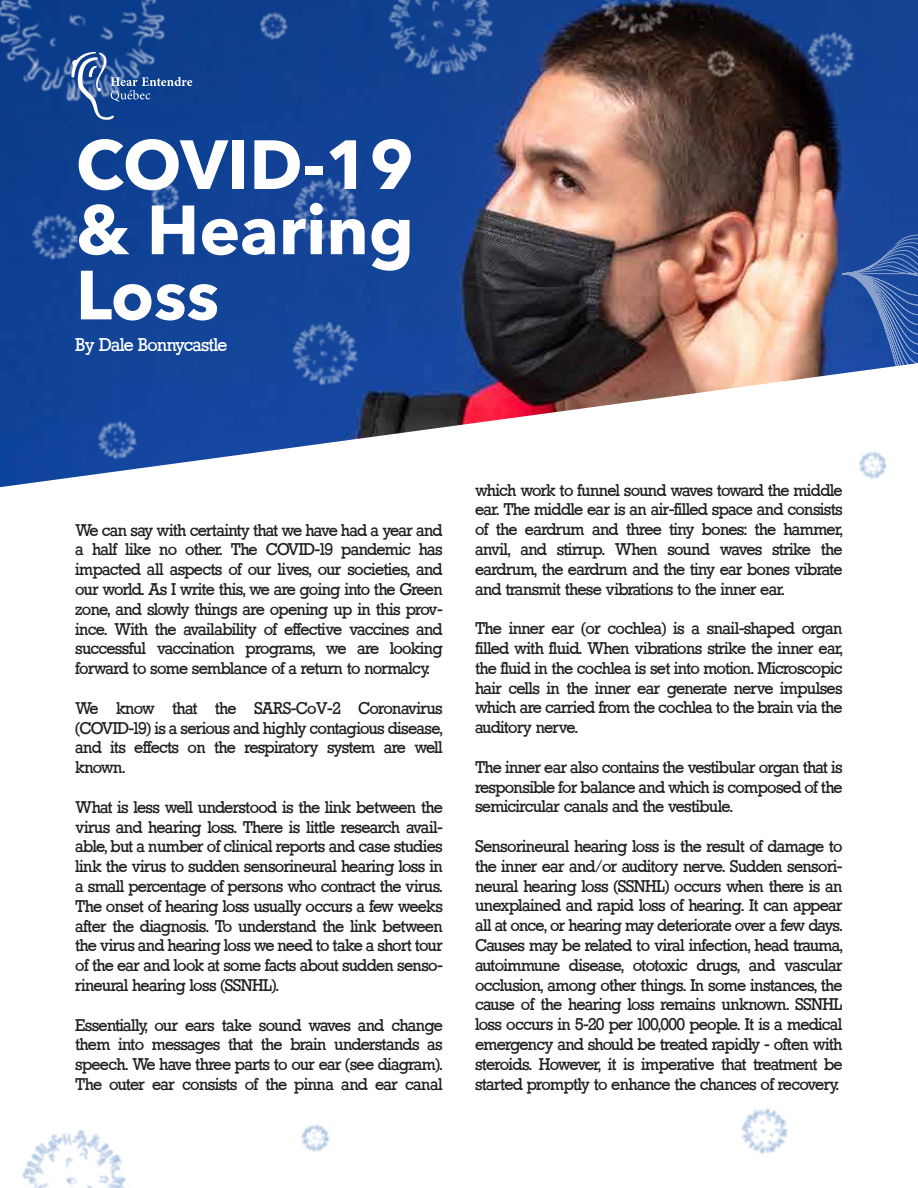
<style>
.page{position:relative;width:918px;height:1188px;background:#fff}
.page>*{position:absolute;margin:0;border:0;box-sizing:border-box;transform-origin:0 0}
.t1{font:700 68.7px/65.2px "Avenir Next LT Pro";color:#fff;text-align:justify}
.t2{font:18px "Rockwell";color:#fff}
.t3{font:16.5px/19.8px "Rockwell";color:#231f20;text-align:justify}
</style>
<div class="page">
<img style="left:0;top:0;width:842px;height:487px">
<img style="left:0;top:0;width:218px;height:154px">
<img style="left:241px;top:124px;width:169px;height:144px">
<img style="left:0;top:161px;width:131px;height:151px">
<img style="left:788px;top:0;width:54px;height:130px">
<img style="left:653px;top:0;width:135px;height:130px">
<div style="left:206px;top:0;width:130px;height:93px;background:#0e3f8f"></div>
<div style="left:98px;top:130px;width:134px;height:134px;background:#104195"></div>
<img style="left:547px;top:0;width:178px;height:87px">
<img style="left:336px;top:0;width:209px;height:127px">
<img style="left:239px;top:268px;width:171px;height:170px">
<img style="left:44px;top:368px;width:146px;height:115px">
<img style="left:741px;top:1108px;width:47px;height:46px">
<img style="left:301px;top:1124px;width:29px;height:28px">
<img style="left:805px;top:398px;width:82px;height:89px">
<img style="left:22px;top:1130px;width:104px;height:58px">
<svg style="left:842px;top:0;width:76px;height:413px"></svg>
<svg style="left:71px;top:52px;width:121px;height:68px"></svg>
<h1 class="t1" style="left:76px;top:132px;width:340px">COVID-19 &amp; Hearing Loss</h1>
<p class="t2" style="left:76px;top:335px;width:153px">By Dale Bonnycastle</p>
<p class="t3" style="left:76px;top:520px;width:368px">We can say with certainty that we have had a year and a half like no other. The COVID-19 pandemic has impacted all aspects of our lives, our societies, and our world. As I write this, we are going into the Green zone, and slowly things are opening up in this prov&shy;ince. With the availability of effective vaccines and successful vaccination programs, we are looking forward to some semblance of a return to normalcy.</p>
<p class="t3" style="left:76px;top:698px;width:368px">We know that the SARS-CoV-2 Coronavirus (COVID-19) is a serious and highly contagious disease, and its effects on the respiratory system are well known.</p>
<p class="t3" style="left:76px;top:797px;width:368px">What is less well understood is the link between the virus and hearing loss. There is little research avail&shy;able, but a number of clinical reports and case studies link the virus to sudden sensorineural hearing loss in a small percentage of persons who contract the virus.<br>The onset of hearing loss usually occurs a few weeks after the diagnosis. To understand the link between the virus and hearing loss we need to take a short tour of the ear and look at some facts about sudden senso&shy;rineural hearing loss (SSNHL).</p>
<p class="t3" style="left:76px;top:1015px;width:368px">Essentially, our ears take sound waves and change them into messages that the brain understands as speech. We have three parts to our ear (see diagram).<br>The outer ear consists of the pinna and ear canal</p>
<p class="t3" style="left:475px;top:480px;width:368px">which work to funnel sound waves toward the middle ear. The middle ear is an air-filled space and consists of the eardrum and three tiny bones: the hammer, anvil, and stirrup. When sound waves strike the eardrum, the eardrum and the tiny ear bones vibrate and transmit these vibrations to the inner ear.</p>
<p class="t3" style="left:475px;top:619px;width:368px">The inner ear (or cochlea) is a snail-shaped organ filled with fluid. When vibrations strike the inner ear, the fluid in the cochlea is set into motion. Microscopic hair cells in the inner ear generate nerve impulses which are carried from the cochlea to the brain via the auditory nerve.</p>
<p class="t3" style="left:475px;top:757px;width:368px">The inner ear also contains the vestibular organ that is responsible for balance and which is composed of the semicircular canals and the vestibule.</p>
<p class="t3" style="left:475px;top:837px;width:368px">Sensorineural hearing loss is the result of damage to the inner ear and/or auditory nerve. Sudden sensori&shy;neural hearing loss (SSNHL) occurs when there is an unexplained and rapid loss of hearing. It can appear all at once, or hearing may deteriorate over a few days.<br>Causes may be related to viral infection, head trauma, autoimmune disease, ototoxic drugs, and vascular occlusion, among other things. In some instances, the cause of the hearing loss remains unknown. SSNHL loss occurs in 5-20 per 100,000 people. It is a medical emergency and should be treated rapidly - often with steroids. However, it is imperative that treatment be started promptly to enhance the chances of recovery.</p>
</div>
